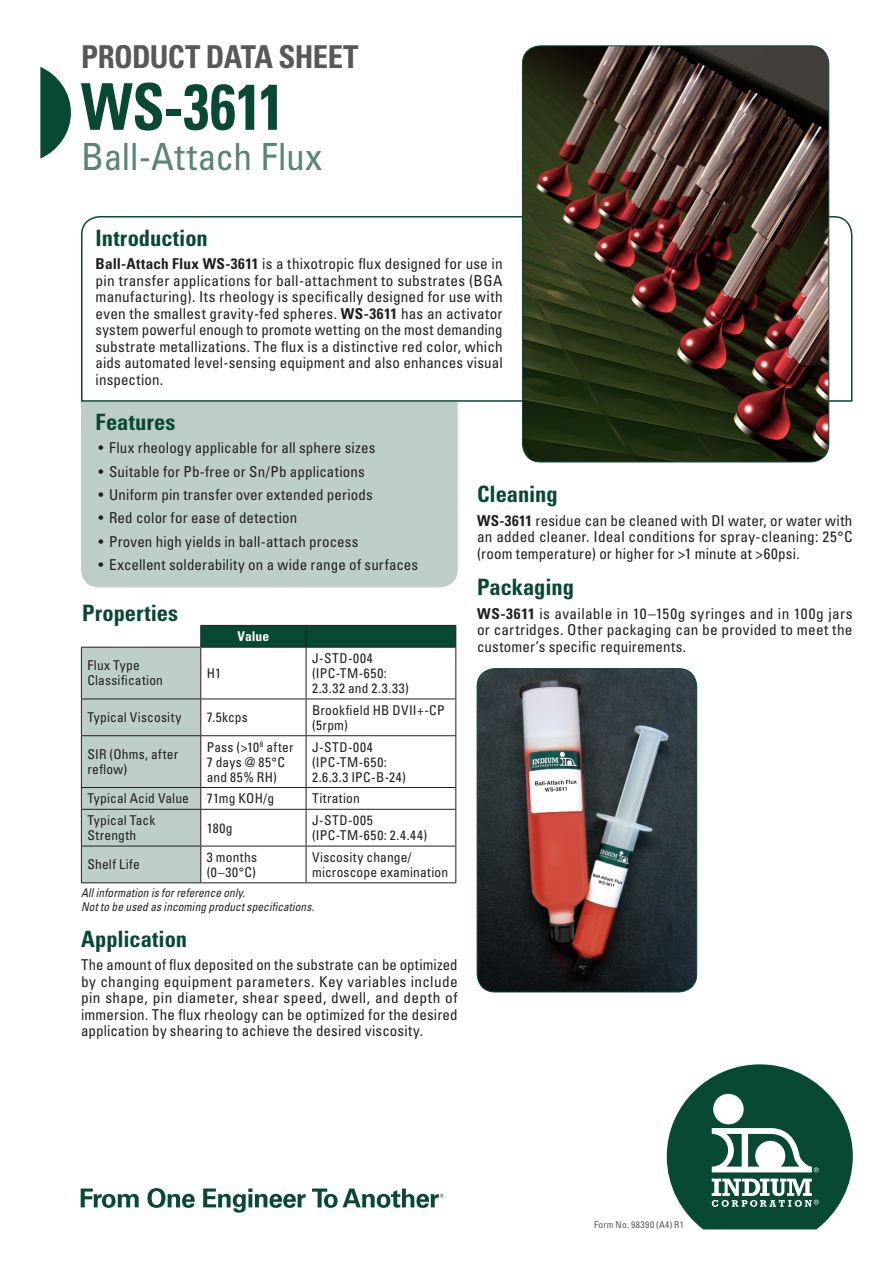
<style>
.page{position:relative;width:893px;height:1263px;background:#fff}
.page>*{position:absolute;margin:0;border:0;box-sizing:border-box;transform-origin:0 0}
.t1{font:700 condensed 64.5px "Univers LT Std";letter-spacing:-.005em;color:#074932;scale:.9 1}
.t2{font:condensed 37.5px "Univers LT Std";letter-spacing:-.005em;color:#5b8573}
.t3{font:700 condensed 31.5px "Univers LT Std";letter-spacing:-.02em;color:#57585a}
.Subhead{font:700 condensed 22.5px "Univers LT Std";color:#074932}
.Body_Text{font:condensed 15px/16.5px "Univers LT Std";letter-spacing:.01em;color:#231f20;text-align:justify}
.Table_Body{font:condensed 13.5px/15px "Univers LT Std";letter-spacing:.015em;color:#231f20}
.Table_Body-2{font:condensed 13.5px "Univers LT Std";letter-spacing:.045em;color:#231f20}
.Table_Header{font:700 condensed 13.5px "Univers LT Std";letter-spacing:.005em;color:#fff}
.Footnote{font:italic condensed 12px "Univers LT Std";letter-spacing:.01em;color:#231f20;scale:.95 1}
.Form_No{font:condensed 9.45px "Univers LT Std";letter-spacing:.05em;color:#57585a}
.s1{font-weight:700}
</style>
<div class="page">
<svg style="left:40px;top:67px;width:31px;height:92px"></svg>
<svg style="left:667px;top:1064px;width:186px;height:165px"></svg>
<div style="left:713px;top:1094px;width:31px;height:30px;background:#fff;border-radius:50%"></div>
<svg style="left:312px;top:1188px;width:131px;height:20px"></svg>
<svg style="left:81px;top:1188px;width:225px;height:24px"></svg>
<div style="left:81px;top:402px;width:377px;height:185px;background:#bccec5"></div>
<svg style="left:81px;top:215px;width:772px;height:187px"></svg>
<svg style="left:81px;top:625px;width:375px;height:257px"></svg>
<hr style="left:81px;top:809px;width:120px;height:1px;background:#231f20">
<hr style="left:81px;top:810px;width:1px;height:36px;background:#231f20">
<hr style="left:201px;top:809px;width:105px;height:1px;background:#231f20">
<hr style="left:200px;top:810px;width:1px;height:36px;background:#231f20">
<hr style="left:306px;top:809px;width:150px;height:1px;background:#231f20">
<hr style="left:306px;top:810px;width:1px;height:36px;background:#231f20">
<hr style="left:455px;top:810px;width:1px;height:36px;background:#231f20">
<hr style="left:81px;top:846px;width:120px;height:1px;background:#231f20">
<hr style="left:81px;top:846px;width:1px;height:36px;background:#231f20">
<hr style="left:201px;top:846px;width:105px;height:1px;background:#231f20">
<hr style="left:200px;top:846px;width:1px;height:36px;background:#231f20">
<hr style="left:306px;top:846px;width:150px;height:1px;background:#231f20">
<hr style="left:306px;top:846px;width:1px;height:36px;background:#231f20">
<hr style="left:455px;top:846px;width:1px;height:36px;background:#231f20">
<hr style="left:81px;top:882px;width:120px;height:1px;background:#231f20">
<hr style="left:201px;top:882px;width:105px;height:1px;background:#231f20">
<hr style="left:306px;top:882px;width:150px;height:1px;background:#231f20">
<img style="left:477px;top:669px;width:220px;height:323px">
<div style="left:477px;top:668px;width:220px;height:324px;border:1px solid #074932;border-radius:18px"></div>
<img style="left:522px;top:46px;width:307px;height:416px">
<div style="left:522px;top:45px;width:307px;height:417px;border:1px solid #074932;border-radius:18px"></div>
<p class="t3" style="left:81px;top:38px;width:279px">PRODUCT DATA SHEET</p>
<p class="t1" style="left:81px;top:67px;width:227px">WS-3611</p>
<p class="t2" style="left:81px;top:133px;width:243px">Ball-Attach Flux</p>
<p class="Subhead" style="left:96px;top:224px;width:114px">Introduction</p>
<p class="Body_Text" style="left:96px;top:255px;width:409px"><span class="s1">Ball-Attach Flux WS-3611</span> is a thixotropic flux designed for use in pin transfer applications for ball-attachment to substrates (BGA manufacturing). Its rheology is specifically designed for use with even the smallest gravity-fed spheres. <span class="s1">WS-3611</span> has an activator system powerful enough to promote wetting on the most demanding substrate metallizations. The flux is a distinctive red color, which aids automated level-sensing equipment and also enhances visual inspection.</p>
<p class="Subhead" style="left:96px;top:408px;width:81px">Features</p>
<p class="Body_Text" style="left:99px;top:440px;width:278px">• Flux rheology applicable for all sphere sizes</p>
<p class="Body_Text" style="left:99px;top:463px;width:268px">• Suitable for Pb-free or Sn/Pb applications</p>
<p class="Body_Text" style="left:99px;top:486px;width:276px">• Uniform pin transfer over extended periods</p>
<p class="Body_Text" style="left:99px;top:509px;width:200px">• Red color for ease of detection</p>
<p class="Body_Text" style="left:99px;top:533px;width:261px">• Proven high yields in ball-attach process</p>
<p class="Body_Text" style="left:99px;top:556px;width:321px">• Excellent solderability on a wide range of surfaces</p>
<p class="Subhead" style="left:82px;top:599px;width:98px">Properties</p>
<p class="Table_Body" style="left:87px;top:658px;width:77px">Flux Type<br>Classification</p>
<p class="Table_Body" style="left:207px;top:665px;width:16px">H1</p>
<p class="Table_Header" style="left:238px;top:628px;width:33px">Value</p>
<p class="Table_Body" style="left:312px;top:650px;width:62px">J-STD-004</p>
<p class="Table_Body" style="left:312px;top:665px;width:76px">(IPC-TM-650:</p>
<p class="Table_Body" style="left:312px;top:680px;width:98px">2.3.32 and 2.3.33)</p>
<p class="Table_Body" style="left:87px;top:710px;width:95px">Typical Viscosity</p>
<p class="Table_Body" style="left:207px;top:710px;width:43px">7.5kcps</p>
<p class="Table_Body" style="left:312px;top:702px;width:134px">Brookfield HB DVII+-CP (5rpm)</p>
<p class="Table_Body" style="left:87px;top:746px;width:92px">SIR (Ohms, after reflow)</p>
<p class="Table_Body" style="left:207px;top:739px;width:88px">Pass (&gt;10<sup>8</sup> after</p>
<p class="Table_Body" style="left:207px;top:754px;width:80px">7 days @ 85°C</p>
<p class="Table_Body" style="left:207px;top:769px;width:72px">and 85% RH)</p>
<p class="Table_Body" style="left:312px;top:739px;width:62px">J-STD-004</p>
<p class="Table_Body" style="left:312px;top:754px;width:76px">(IPC-TM-650:</p>
<p class="Table_Body" style="left:312px;top:769px;width:95px">2.6.3.3 IPC-B-24)</p>
<p class="Table_Body" style="left:87px;top:791px;width:103px">Typical Acid Value</p>
<p class="Table_Body" style="left:207px;top:791px;width:69px">71mg KOH/g</p>
<p class="Table_Body" style="left:312px;top:791px;width:49px">Titration</p>
<p class="Table_Body" style="left:87px;top:812px;width:70px">Typical Tack<br>Strength</p>
<p class="Table_Body" style="left:207px;top:820px;width:27px">180g</p>
<p class="Table_Body" style="left:312px;top:812px;width:62px">J-STD-005</p>
<p class="Table_Body-2" style="left:312px;top:827px;width:117px">(IPC-TM-650: 2.4.44)</p>
<p class="Table_Body" style="left:87px;top:857px;width:54px">Shelf Life</p>
<p class="Table_Body" style="left:207px;top:849px;width:52px">3 months</p>
<p class="Table_Body" style="left:207px;top:864px;width:51px">(0–30°C)</p>
<p class="Table_Body" style="left:312px;top:849px;width:101px">Viscosity change/</p>
<p class="Table_Body" style="left:312px;top:864px;width:138px">microscope examination</p>
<p class="Footnote" style="left:81px;top:885px;width:174px">All information is for reference only.</p>
<p class="Footnote" style="left:81px;top:899px;width:247px">Not to be used as incoming product specifications.</p>
<p class="Subhead" style="left:81px;top:925px;width:108px">Application</p>
<p class="Body_Text" style="left:81px;top:956px;width:378px">The amount of flux deposited on the substrate can be optimized by changing equipment parameters. Key variables include pin shape, pin diameter, shear speed, dwell, and depth of immersion. The flux rheology can be optimized for the desired application by shearing to achieve the desired viscosity.</p>
<p class="Subhead" style="left:477px;top:480px;width:82px">Cleaning</p>
<p class="Body_Text" style="left:477px;top:512px;width:377px"><span class="s1">WS-3611</span> residue can be cleaned with DI water, or water with an added cleaner. Ideal conditions for spray-cleaning: 25°C (room temperature) or higher for &gt;1 minute at &gt;60psi.</p>
<p class="Subhead" style="left:477px;top:573px;width:98px">Packaging</p>
<p class="Body_Text" style="left:477px;top:605px;width:377px"><span class="s1">WS-3611</span> is available in 10–150g syringes and in 100g jars or cartridges. Other packaging can be provided to meet the customer’s specific requirements.</p>
<p class="Form_No" style="left:594px;top:1219px;width:91px">Form No. 98390 (A4) R1</p>
</div>
